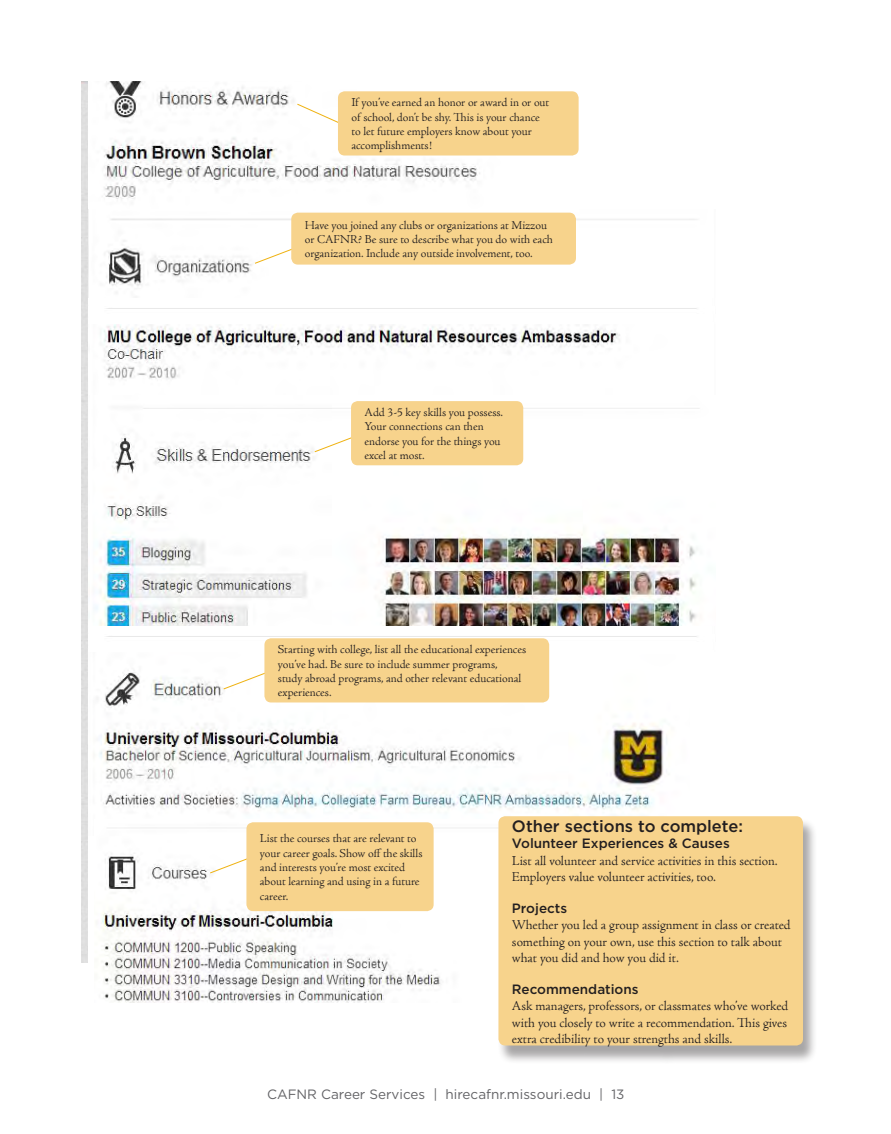
<style>
.page{position:relative;width:891px;height:1134px;background:#fff}
.page>*{position:absolute;margin:0;border:0;box-sizing:border-box;transform-origin:0 0}
.t1{font:500 16.5px "Gotham";color:#231f20}
.t2{font:300 13.5px/16.2px "Adobe Jenson Pro";letter-spacing:-.005em;color:#231f20}
.t3{font:500 13.5px "Gotham";color:#231f20}
.t4{font:13.5px "Gotham";color:#636366}
.t5{font:300 12px/14.4px "Adobe Jenson Pro";letter-spacing:-.005em;color:#231f20}
</style>
<div class="page">
<img style="left:88px;top:81px;width:489px;height:129px">
<img style="left:87px;top:210px;width:610px;height:102px">
<img style="left:87px;top:312px;width:533px;height:83px">
<img style="left:87px;top:395px;width:612px;height:231px">
<img style="left:87px;top:652px;width:580px;height:184px">
<svg style="left:254px;top:242px;width:40px;height:22px"></svg>
<div style="left:291px;top:213px;width:285px;height:52px;background:#f7d38c;border-radius:7px"></div>
<svg style="left:296px;top:103px;width:42px;height:26px"></svg>
<div style="left:338px;top:91px;width:241px;height:65px;background:#f7d38c;border-radius:7px"></div>
<img style="left:94px;top:820px;width:403px;height:183px">
<svg style="left:209px;top:852px;width:37px;height:22px"></svg>
<div style="left:246px;top:822px;width:188px;height:89px;background:#f7d38c;border-radius:7px"></div>
<svg style="left:314px;top:430px;width:37px;height:23px"></svg>
<div style="left:351px;top:401px;width:172px;height:64px;background:#f7d38c;border-radius:7px"></div>
<svg style="left:223px;top:667px;width:41px;height:23px"></svg>
<div style="left:264px;top:638px;width:285px;height:64px;background:#f7d38c;border-radius:7px"></div>
<div style="left:497px;top:818px;width:321px;height:246px;background:#231f20;opacity:.4"></div>
<div style="left:498px;top:816px;width:305px;height:230px;background:#f7d38c;border-radius:7px"></div>
<p class="t5" style="left:351px;top:95px;width:199px">If you’ve earned an honor or award in or out of school, don’t be shy. This is your chance to let future employers know about your accomplishments!</p>
<p class="t5" style="left:305px;top:218px;width:250px">Have you joined any clubs or organizations at Mizzou or CAFNR? Be sure to describe what you do with each organization. Include any outside involvement, too.</p>
<p class="t5" style="left:365px;top:405px;width:140px">Add 3-5 key skills you possess.<br>Your connections can then endorse you for the things you excel at most.</p>
<p class="t5" style="left:278px;top:642px;width:250px">Starting with college, list all the educational experiences you’ve had. Be sure to include summer programs,<br>study abroad programs, and other relevant educational experiences.</p>
<p class="t5" style="left:260px;top:832px;width:164px">List the courses that are relevant to your career goals. Show off the skills and interests you’re most excited about learning and using in a future career.</p>
<p class="t1" style="left:512px;top:815px;width:233px">Other sections to complete:</p>
<p class="t3" style="left:512px;top:835px;width:219px">Volunteer Experiences &amp; Causes</p>
<p class="t2" style="left:512px;top:853px;width:267px">List all volunteer and service activities in this section.<br>Employers value volunteer activities, too.</p>
<p class="t3" style="left:512px;top:900px;width:57px">Projects</p>
<p class="t2" style="left:512px;top:917px;width:280px">Whether you led a group assignment in class or created something on your own, use this section to talk about what you did and how you did it.</p>
<p class="t3" style="left:512px;top:981px;width:128px">Recommendations</p>
<p class="t2" style="left:512px;top:998px;width:278px;text-align:justify">Ask managers, professors, or classmates who’ve worked with you closely to write a recommendation. This gives extra credibility to your strengths and skills.</p>
<p class="t4" style="left:267px;top:1085px;width:359px">CAFNR Career Services | hirecafnr.missouri.edu | 13</p>
</div>
